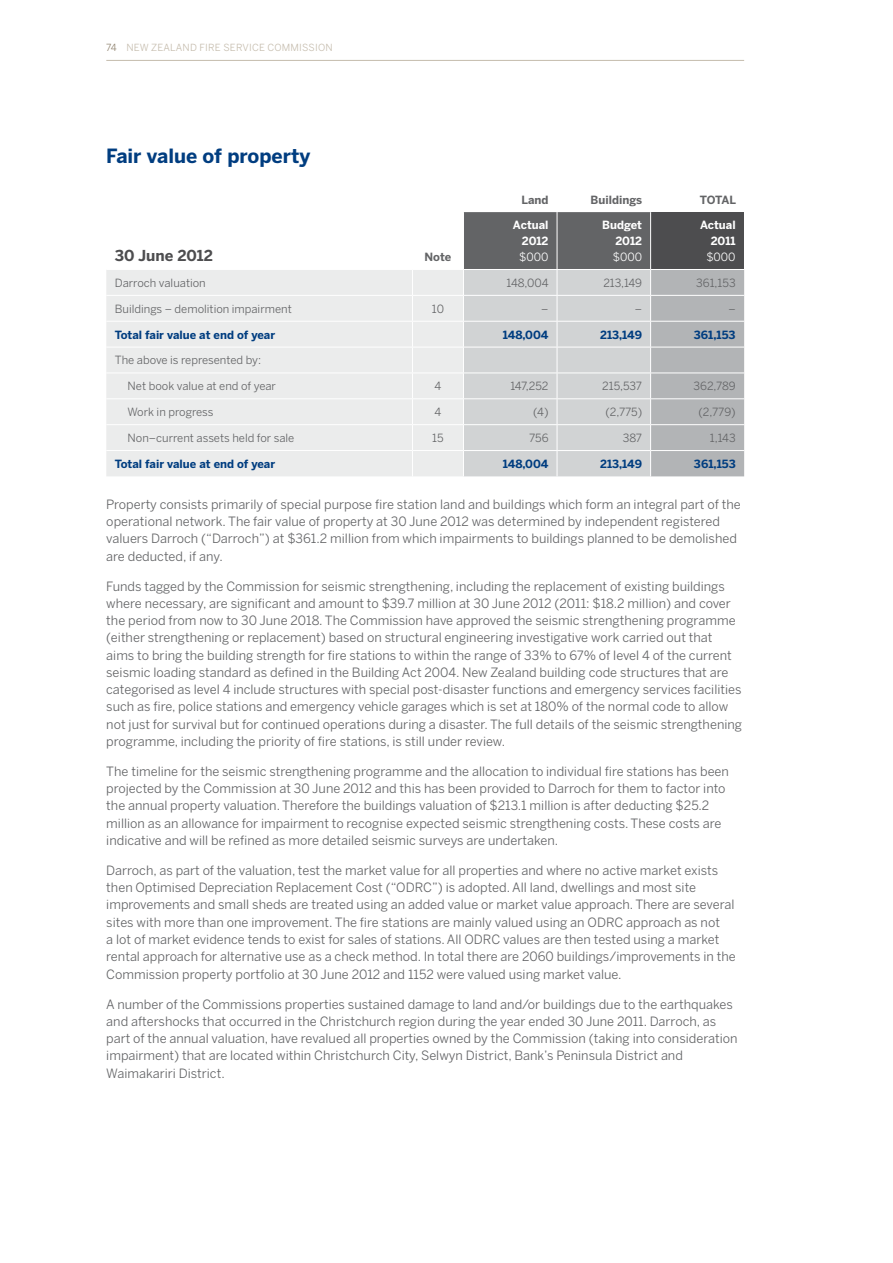
<style>
.page{position:relative;width:893px;height:1263px;background:#fff}
.page>*{position:absolute;margin:0;border:0;box-sizing:border-box;transform-origin:0 0}
.t1{font:700 19.5px "Benton Sans";color:#003d80}
.t2{font:700 15px "Benton Sans";color:#4d4d4f}
.t3{font:12.75px/17.2px "Benton Sans";color:#636466}
.t4{font:11.25px "Benton Sans";color:#636466}
.t5{font:700 11.25px "Benton Sans";color:#003d80}
.t6{font:700 11.25px/15.8px "Benton Sans";color:#fff;text-align:right}
.t7{font:700 11.25px "Benton Sans";color:#636466}
.t8{font:11.25px "Benton Sans";color:#fff}
.t9{font:9.75px "Benton Sans";letter-spacing:.02em;color:#c5bcad}
.s1{color:#8e816d}
</style>
<div class="page">
<hr style="left:106px;top:60px;width:638px;height:1px;background:#c5bcad">
<div style="left:106px;top:270px;width:357px;height:206px;background:#ebecec"></div>
<hr style="left:106px;top:295px;width:306px;height:1px;background:#fff">
<hr style="left:412px;top:295px;width:51px;height:1px;background:#fff">
<hr style="left:106px;top:321px;width:306px;height:1px;background:#fff">
<hr style="left:412px;top:321px;width:51px;height:1px;background:#fff">
<hr style="left:106px;top:347px;width:306px;height:1px;background:#fff">
<hr style="left:412px;top:347px;width:51px;height:1px;background:#fff">
<hr style="left:106px;top:373px;width:306px;height:1px;background:#fff">
<hr style="left:412px;top:373px;width:51px;height:1px;background:#fff">
<hr style="left:106px;top:398px;width:306px;height:1px;background:#fff">
<hr style="left:412px;top:398px;width:51px;height:1px;background:#fff">
<hr style="left:106px;top:424px;width:306px;height:1px;background:#fff">
<hr style="left:412px;top:424px;width:51px;height:1px;background:#fff">
<hr style="left:106px;top:450px;width:306px;height:1px;background:#fff">
<hr style="left:412px;top:450px;width:51px;height:1px;background:#fff">
<svg style="left:412px;top:270px;width:1px;height:206px"></svg>
<svg style="left:464px;top:212px;width:280px;height:264px;background:#b2b3b5"></svg>
<p class="t9" style="left:106px;top:42px;width:199px"><span class="s1">74</span> N ew Zealand Fire Service Commissi</p>
<p class="t9" style="left:318px;top:42px;width:16px">on</p>
<h1 class="t1" style="left:106px;top:145px;width:206px">Fair value of property</h1>
<p class="t2" style="left:115px;top:247px;width:100px">30 June 2012</p>
<p class="t7" style="left:425px;top:250px;width:28px">Note</p>
<p class="t7" style="left:521px;top:193px;width:29px">Land</p>
<p class="t7" style="left:590px;top:193px;width:53px">Buildings</p>
<p class="t7" style="left:700px;top:193px;width:38px">TOTAL</p>
<p class="t6" style="left:513px;top:218px;width:37px">Actual<br>2012</p>
<p class="t8" style="left:519px;top:250px;width:31px">$000</p>
<p class="t6" style="left:602px;top:218px;width:41px">Budget<br>2012</p>
<p class="t8" style="left:613px;top:250px;width:31px">$000</p>
<p class="t6" style="left:700px;top:218px;width:37px">Actual<br>2011</p>
<p class="t8" style="left:706px;top:250px;width:31px">$000</p>
<p class="t4" style="left:115px;top:276px;width:93px">Darroch valuation</p>
<p class="t4" style="left:507px;top:276px;width:43px">148,004</p>
<p class="t4" style="left:603px;top:276px;width:40px">213,149</p>
<p class="t4" style="left:696px;top:276px;width:41px">361,153</p>
<p class="t4" style="left:115px;top:302px;width:179px">Buildings – demolition impairment</p>
<p class="t4" style="left:432px;top:302px;width:14px">10</p>
<p class="t4" style="left:541px;top:302px;width:9px">–</p>
<p class="t4" style="left:635px;top:302px;width:9px">–</p>
<p class="t4" style="left:728px;top:302px;width:9px">–</p>
<p class="t5" style="left:115px;top:328px;width:162px">Total fair value at end of year</p>
<p class="t5" style="left:503px;top:328px;width:47px">148,004</p>
<p class="t5" style="left:600px;top:328px;width:43px">213,149</p>
<p class="t5" style="left:694px;top:328px;width:43px">361,153</p>
<p class="t4" style="left:115px;top:354px;width:148px">The above is represented by:</p>
<p class="t4" style="left:128px;top:380px;width:150px">N et book value at end of year</p>
<p class="t4" style="left:435px;top:380px;width:8px">4</p>
<p class="t4" style="left:510px;top:380px;width:40px">147,252</p>
<p class="t4" style="left:602px;top:380px;width:41px">215,537</p>
<p class="t4" style="left:693px;top:380px;width:44px">362,789</p>
<p class="t4" style="left:128px;top:406px;width:87px">Work in progress</p>
<p class="t4" style="left:435px;top:406px;width:8px">4</p>
<p class="t4" style="left:533px;top:406px;width:17px">(4)</p>
<p class="t4" style="left:605px;top:406px;width:38px">(2,775)</p>
<p class="t4" style="left:698px;top:406px;width:39px">(2,779)</p>
<p class="t4" style="left:128px;top:431px;width:168px">Non–current assets held for sale</p>
<p class="t4" style="left:432px;top:431px;width:13px">15</p>
<p class="t4" style="left:529px;top:431px;width:21px">756</p>
<p class="t4" style="left:623px;top:431px;width:21px">387</p>
<p class="t4" style="left:710px;top:431px;width:27px">1,143</p>
<p class="t5" style="left:115px;top:457px;width:162px">Total fair value at end of year</p>
<p class="t5" style="left:503px;top:457px;width:47px">148,004</p>
<p class="t5" style="left:600px;top:457px;width:43px">213,149</p>
<p class="t5" style="left:694px;top:457px;width:43px">361,153</p>
<p class="t3" style="left:106px;top:496px;width:636px">Property consists primarily of special purpose fire station land and buildings which form an integral part of the operational network. The fair value of property at 30 June 2012 was determined by independent registered valuers Darroch (“Darroch”) at $361.2 million from which impairments to buildings planned to be demolished are deducted, if any.</p>
<p class="t3" style="left:106px;top:578px;width:637px">Funds tagged by the Commission for seismic strengthening, including the replacement of existing buildings where necessary, are significant and amount to $39.7 million at 30 June 2012 (2011: $18.2 million) and cover the period from now to 30 June 2018. The Commission have approved the seismic strengthening programme (either strengthening or replacement) based on structural engineering investigative work carried out that aims to bring the building strength for fire stations to within the range of 33% to 67% of level 4 of the current seismic loading standard as defined in the Building Act 2004. New Zealand building code structures that are categorised as level 4 include structures with special post-disaster functions and emergency services facilities such as fire, police stations and emergency vehicle garages which is set at 180% of the normal code to allow not just for survival but for continued operations during a disaster. The full details of the seismic strengthening programme, including the priority of fire stations, is still under review.</p>
<p class="t3" style="left:106px;top:763px;width:624px">The timeline for the seismic strengthening programme and the allocation to individual fire stations has been projected by the Commission at 30 June 2012 and this has been provided to Darroch for them to factor into the annual property valuation. Therefore the buildings valuation of $213.1 million is after deducting $25.2 million as an allowance for impairment to recognise expected seismic strengthening costs. These costs are indicative and will be refined as more detailed seismic surveys are undertaken.</p>
<p class="t3" style="left:106px;top:862px;width:631px">Darroch, as part of the valuation, test the market value for all properties and where no active market exists then Optimised Depreciation Replacement Cost (“ODRC”) is adopted. All land, dwellings and most site improvements and small sheds are treated using an added value or market value approach. There are several sites with more than one improvement. The fire stations are mainly valued using an OD RC approach as not<br>a lot of market evidence tends to exist for sales of stations. All OD RC values are then tested using a market rental approach for alternative use as a check method. In total there are 2060 buildings/improvements in the Commission property portfolio at 30 June 2012 and 1152 were valued using market value.</p>
<p class="t3" style="left:106px;top:995px;width:633px">A number of the Commissions properties sustained damage to land and/or buildings due to the earthquakes and aftershocks that occurred in the Christchurch region during the year ended 30 June 2011. Darroch, as part of the annual valuation, have revalued all properties owned by the Commission (taking into consideration impairment) that are located within Christchurch City, Selwyn District, Bank’s Peninsula District and Waimakariri District.</p>
</div>
